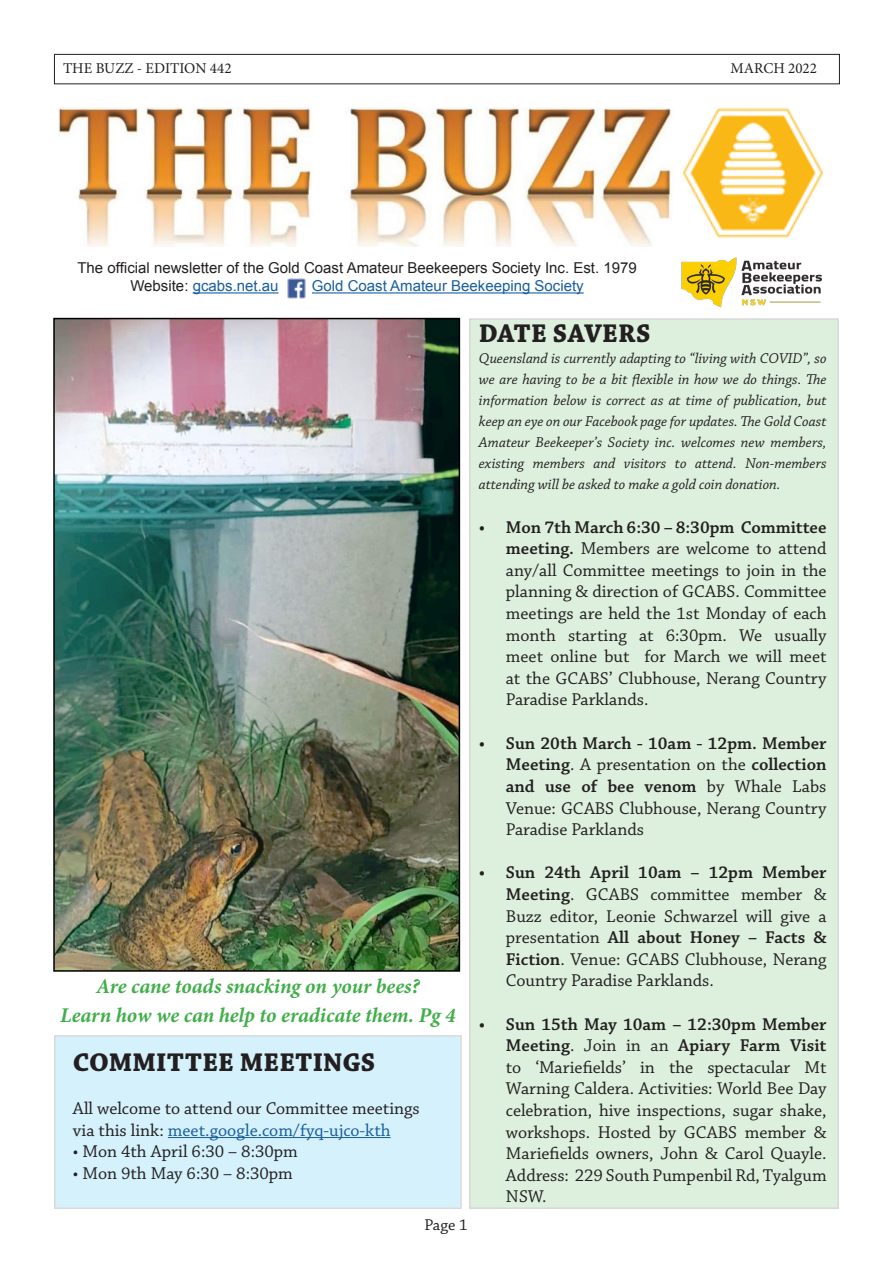
<style>
.page{position:relative;width:893px;height:1263px;background:#fff}
.page>*{position:absolute;margin:0;border:0;box-sizing:border-box;transform-origin:0 0}
.t1{font:700 27px "Chaparral Pro";letter-spacing:.005em;color:#231f20}
.t2{font:italic 700 21px/28.8px "Minion Pro";letter-spacing:-.005em;color:#40ae49;text-align:center}
.t3{font:18px/21.6px "Chaparral Pro";color:#231f20;text-align:justify}
.t4{font:16.5px "Chaparral Pro";color:#231f20}
.t5{font:italic 15px/21px "Chaparral Pro";color:#231f20;text-align:justify}
.t6{font:15px/18px "Arial";color:#231f20}
.t7{font:15px "Arial";color:#175d9e}
.t8{font:15px "Minion Pro";color:#231f20}
.s1{color:#175d9e}
.s2{font-weight:600}
</style>
<div class="page">
<div style="left:55px;top:1036px;width:406px;height:172px;background:#d4f1fc"></div>
<div style="left:54px;top:54px;width:786px;height:30px;border:1px solid #231f20"></div>
<div style="left:470px;top:319px;width:368px;height:889px;background:#ddf0de"></div>
<img style="left:682px;top:107px;width:142px;height:131px">
<hr style="left:193px;top:292px;width:86px;height:1px;background:#175d9e">
<hr style="left:312px;top:292px;width:272px;height:1px;background:#175d9e">
<img style="left:287px;top:278px;width:19px;height:21px">
<img style="left:681px;top:257px;width:141px;height:51px">
<img style="left:59px;top:108px;width:613px;height:138px">
<img style="left:56px;top:321px;width:401px;height:648px">
<div style="left:53px;top:318px;width:407px;height:654px;border:2px solid #000"></div>
<hr style="left:168px;top:1137px;width:223px;height:1px;background:#175d9e">
<p class="t8" style="left:63px;top:58px;width:170px">THE BUZZ - EDITION 442</p>
<p class="t8" style="left:730px;top:58px;width:88px">MARCH 2022</p>
<p class="t6" style="left:130px;top:259px;width:508px;text-indent:-53px">The official newsletter of the Gold Coast Amateur Beekeepers Society Inc. Est. 1979<br>Website: <span class="s1">gcabs.net.au</span></p>
<p class="t7" style="left:312px;top:276px;width:273px">Gold Coast Amateur Beekeeping Society</p>
<h1 class="t1" style="left:479px;top:318px;width:173px">DATE SAVERS</h1>
<p class="t5" style="left:479px;top:349px;width:349px">Queensland is currently adapting to “living with COVID”, so we are having to be a bit flexible in how we do things. The information below is correct as at time of publication, but keep an eye on our Facebook page for updates. The Gold Coast Amateur Beekeeper’s Society inc. welcomes new members, existing members and visitors to attend. Non-members attending will be asked to make a gold coin donation.</p>
<p class="t3" style="left:506px;top:517px;width:322px;text-indent:-27px"><span class="s2">• Mon 7th March 6:30 – 8:30pm Committee meeting.</span> Members are welcome to attend any/all Committee meetings to join in the planning &amp; direction of GCABS. Committee meetings are held the 1st Monday of each month starting at 6:30pm. We usually meet online but for March we will meet at the GCABS’ Clubhouse, Nerang Country Paradise Parklands.</p>
<p class="t3" style="left:506px;top:733px;width:322px;text-indent:-27px"><span class="s2">• Sun 20th March - 10am - 12pm. Member Meeting</span>. A presentation on the <span class="s2">collection and use of bee venom</span> by Whale Labs Venue: GCABS Clubhouse, Nerang Country Paradise Parklands</p>
<p class="t3" style="left:506px;top:862px;width:322px;text-indent:-27px"><span class="s2">• Sun 24th April 10am – 12pm Member Meeting</span>. GCABS committee member &amp; Buzz editor, Leonie Schwarzel will give a presentation <span class="s2">All about Honey – Facts &amp; Fiction</span>. Venue: GCABS Clubhouse, Nerang Country Paradise Parklands.</p>
<p class="t3" style="left:506px;top:1014px;width:322px;text-indent:-27px"><span class="s2">• Sun 15th May 10am – 12:30pm Member Meeting</span>. Join in an <span class="s2">Apiary Farm Visit </span>to ‘Mariefields’ in the spectacular Mt Warning Caldera. Activities: World Bee Day celebration, hive inspections, sugar shake, workshops. Hosted by GCABS member &amp; Mariefields owners, John &amp; Carol Quayle.<br>Address: 229 South Pumpenbil Rd, Tyalgum NSW.</p>
<p class="t2" style="left:60px;top:971px;width:397px">Are cane toads snacking on your bees?<br>Learn how we can help to eradicate them. Pg 4</p>
<h1 class="t1" style="left:73px;top:1046px;width:304px">COMMITTEE MEETINGS</h1>
<p class="t3" style="left:73px;top:1098px;width:348px">All welcome to attend our Committee meetings via this link: <span class="s1">meet.google.com/fyq-ujco-kth</span></p>
<p class="t3" style="left:73px;top:1141px;width:226px">• Mon 4th April 6:30 – 8:30pm</p>
<p class="t3" style="left:73px;top:1163px;width:221px">• Mon 9th May 6:30 – 8:30pm</p>
<p class="t4" style="left:424px;top:1215px;width:45px">Page 1</p>
</div>
